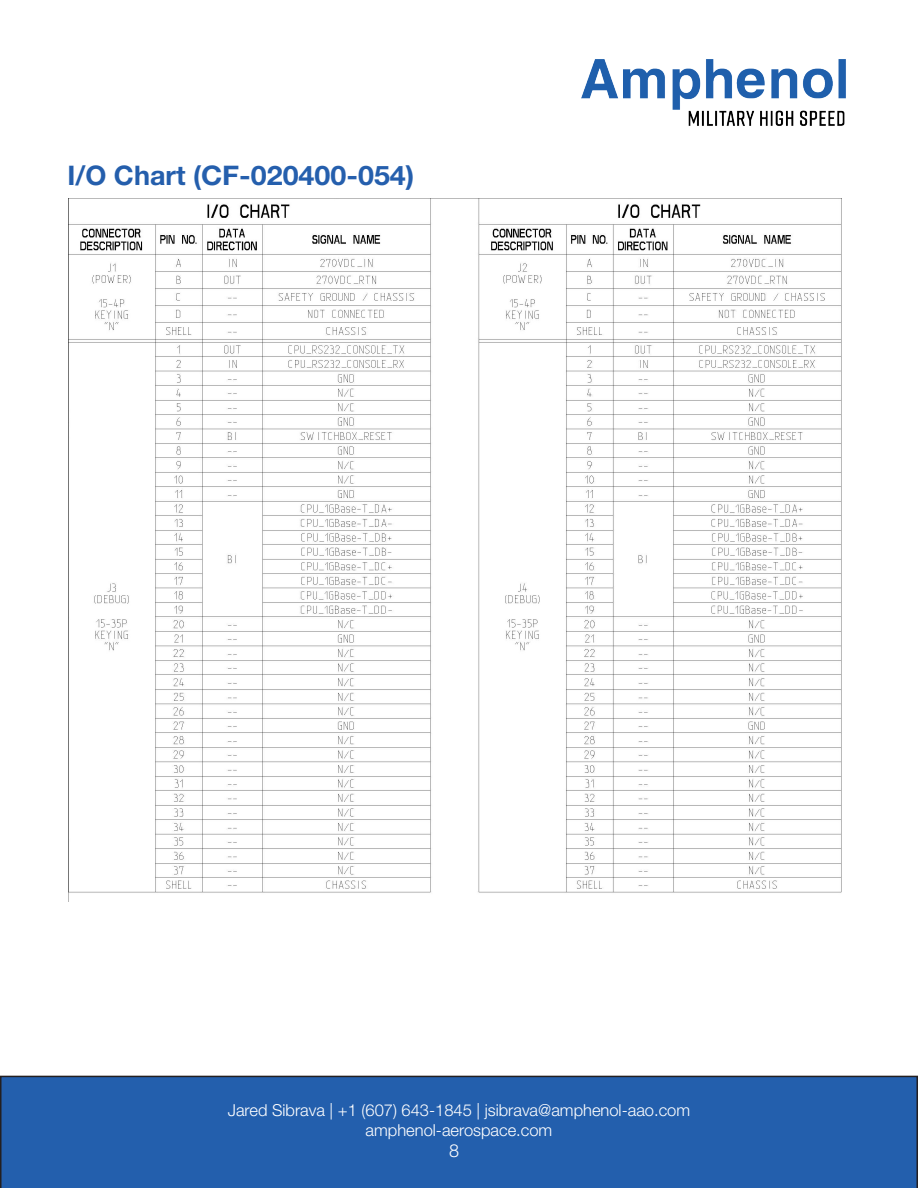
<style>
.page{position:relative;width:918px;height:1188px;background:#fff}
.page>*{position:absolute;margin:0;border:0;box-sizing:border-box;transform-origin:0 0}
.t1{font:700 27px "Helvetica Neue LT Std";color:#255fad;scale:1.06 1}
.t2{font:300 18px "Helvetica Neue LT Std";color:#fff}
.t3{font:300 16.5px/19.8px "Helvetica Neue LT Std";color:#fff;text-align:center}
.s1{color:#245eac}
</style>
<div class="page">
<div style="left:0;top:1076px;width:918px;height:112px;background:#235fad"></div>
<img style="left:581px;top:59px;width:265px;height:67px">
<img style="left:68px;top:198px;width:774px;height:704px">
<p class="t1" style="left:68px;top:159px;width:329px"><span class="s1">I/O Chart (</span>CF-020400-054)</p>
<p class="t3" style="left:228px;top:1100px;width:464px">Jared Sibrava | +1 (607) 643-1845 | jsibrava@amphenol-aao.com amphenol-aerospace.com</p>
<p class="t2" style="left:449px;top:1139px;width:12px">8</p>
</div>
